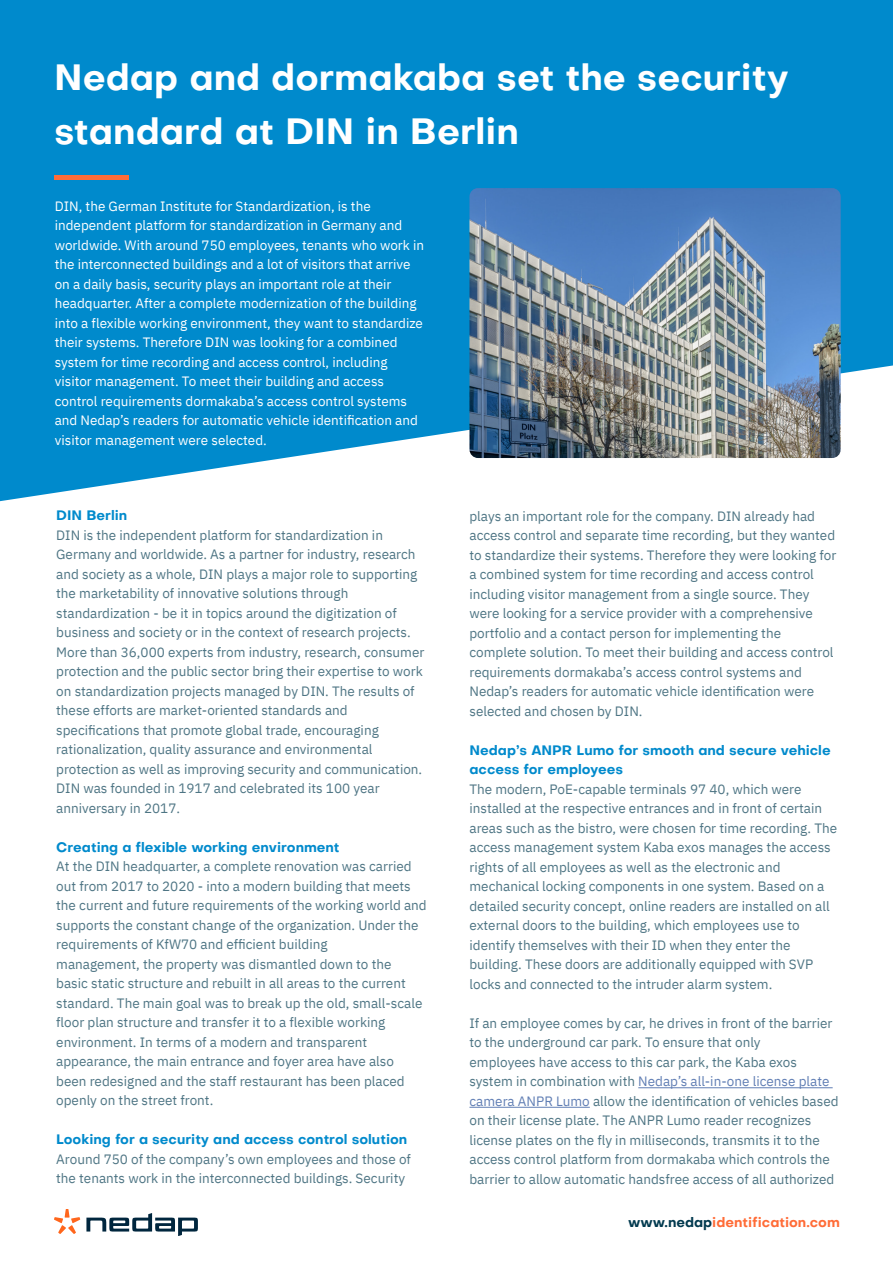
<style>
.page{position:relative;width:893px;height:1263px;background:#fff}
.page>*{position:absolute;margin:0;border:0;box-sizing:border-box;transform-origin:0 0}
.t1{font:700 36px/54px "Objectivity";color:#fff}
.t2{font:13.5px/19.5px "IBM Plex Sans";color:#4e7584}
.t3{font:13.5px/19.5px "IBM Plex Sans";color:#fff}
.t4{font:700 13.5px/19.5px "Objectivity";color:#008acc}
.t5{font:700 13.5px "Objectivity";color:#ff6c37}
.s1{font-family:"Objectivity";font-weight:700;color:#008acc}
.s2{color:#607eb4}
.s3{color:#023a4f}
</style>
<div class="page">
<svg style="left:0;top:0;width:893px;height:501px;fill:#008acc"></svg>
<img style="left:469px;top:188px;width:372px;height:270px">
<svg style="left:86px;top:1213px;width:112px;height:22px"></svg>
<svg style="left:54px;top:1209px;width:26px;height:25px"></svg>
<div style="left:54px;top:175px;width:75px;height:5px;background:#ff6c37"></div>
<hr style="left:638px;top:1087px;width:195px;height:1px;background:#607eb4">
<hr style="left:469px;top:1107px;width:121px;height:1px;background:#607eb4">
<p class="t1" style="left:54px;top:50px;width:736px">Nedap and dormakaba set the security standard at DIN in Berlin</p>
<p class="t3" style="left:55px;top:195px;width:318px">DIN, the German Institute for Standardization, is the</p>
<p class="t3" style="left:55px;top:215px;width:371px">independent platform for standardization in Germany and worldwide. With around 750 employees, tenants who work in the interconnected buildings and a lot of visitors that arrive on a daily basis, security plays an important role at their headquarter. After a complete modernization of the building into a flexible working environment, they want to standardize their systems. Therefore DIN was looking for a combined system for time recording and access control, including visitor management. To meet their building and access control requirements dormakaba’s access control systems and Nedap’s readers for automatic vehicle identification and visitor management were selected.</p>
<p class="t2" style="left:56px;top:505px;width:328px"><span class="s1">DIN Berlin<br></span>DIN is the independent platform for standardization in</p>
<p class="t2" style="left:56px;top:544px;width:363px">Germany and worldwide. As a partner for industry, research and society as a whole, DIN plays a major role to supporting the marketability of innovative solutions through</p>
<p class="t2" style="left:56px;top:602px;width:370px">standardization - be it in topics around the digitization of business and society or in the context of research projects.<br>More than 36,000 experts from industry, research, consumer protection and the public sector bring their expertise to work on standardization projects managed by DIN. The results of these efforts are market-oriented standards and</p>
<p class="t2" style="left:56px;top:719px;width:324px">specifications that promote global trade, encouraging</p>
<p class="t2" style="left:56px;top:739px;width:318px">rationalization, quality assurance and environmental</p>
<p class="t2" style="left:56px;top:758px;width:368px">protection as well as improving security and communication.<br>DIN was founded in 1917 and celebrated its 100 year</p>
<p class="t2" style="left:56px;top:797px;width:125px">anniversary in 2017.</p>
<p class="t4" style="left:56px;top:837px;width:285px">Creating a flexible working environment</p>
<p class="t2" style="left:56px;top:856px;width:372px">At the DIN headquarter, a complete renovation was carried out from 2017 to 2020 - into a modern building that meets the current and future requirements of the working world and supports the constant change of the organization. Under the requirements of KfW70 and efficient building</p>
<p class="t2" style="left:56px;top:953px;width:368px">management, the property was dismantled down to the basic static structure and rebuilt in all areas to the current standard. The main goal was to break up the old, small-scale floor plan structure and transfer it to a flexible working</p>
<p class="t2" style="left:56px;top:1031px;width:312px">environment. In terms of a modern and transparent</p>
<p class="t2" style="left:56px;top:1051px;width:350px">appearance, the main entrance and foyer area have also been redesigned and the staff restaurant has been placed openly on the street front.</p>
<p class="t4" style="left:56px;top:1130px;width:353px">Looking for a security and access control solution</p>
<p class="t2" style="left:56px;top:1148px;width:356px">Around 750 of the company’s own employees and those of the tenants work in the interconnected buildings. Security</p>
<p class="t2" style="left:469px;top:505px;width:368px">plays an important role for the company. DIN already had access control and separate time recording, but they wanted to standardize their systems. Therefore they were looking for a combined system for time recording and access control</p>
<p class="t2" style="left:469px;top:583px;width:345px">including visitor management from a single source. They were looking for a service provider with a comprehensive portfolio and a contact person for implementing the</p>
<p class="t2" style="left:469px;top:642px;width:366px">complete solution. To meet their building and access control requirements dormakaba’s access control systems and Nedap’s readers for automatic vehicle identification were selected and chosen by DIN.</p>
<p class="t4" style="left:469px;top:740px;width:363px">Nedap’s ANPR Lumo for smooth and secure vehicle access for employees</p>
<p class="t2" style="left:469px;top:778px;width:369px">The modern, PoE-capable terminals 97 40, which were installed at the respective entrances and in front of certain areas such as the bistro, were chosen for time recording. The access management system Kaba exos manages the access rights of all employees as well as the electronic and</p>
<p class="t2" style="left:469px;top:876px;width:362px">mechanical locking components in one system. Based on a detailed security concept, online readers are installed on all external doors to the building, which employees use to</p>
<p class="t2" style="left:469px;top:934px;width:323px">identify themselves with their ID when they enter the</p>
<p class="t2" style="left:469px;top:954px;width:345px">building. These doors are additionally equipped with SVP locks and connected to the intruder alarm system.</p>
<p class="t2" style="left:469px;top:1012px;width:365px">If an employee comes by car, he drives in front of the barrier to the underground car park. To ensure that only</p>
<p class="t2" style="left:469px;top:1051px;width:371px">employees have access to this car park, the Kaba exos system in combination with <span class="s2">Nedap’s all-in-one license plate camera ANPR Lumo</span> allow the identification of vehicles based on their license plate. The ANPR Lumo reader recognizes license plates on the fly in milliseconds, transmits it to the access control platform from dormakaba which controls the barrier to allow automatic handsfree access of all authorized</p>
<p class="t5" style="left:628px;top:1212px;width:213px"><span class="s3">www.nedap</span>identification.com</p>
</div>
